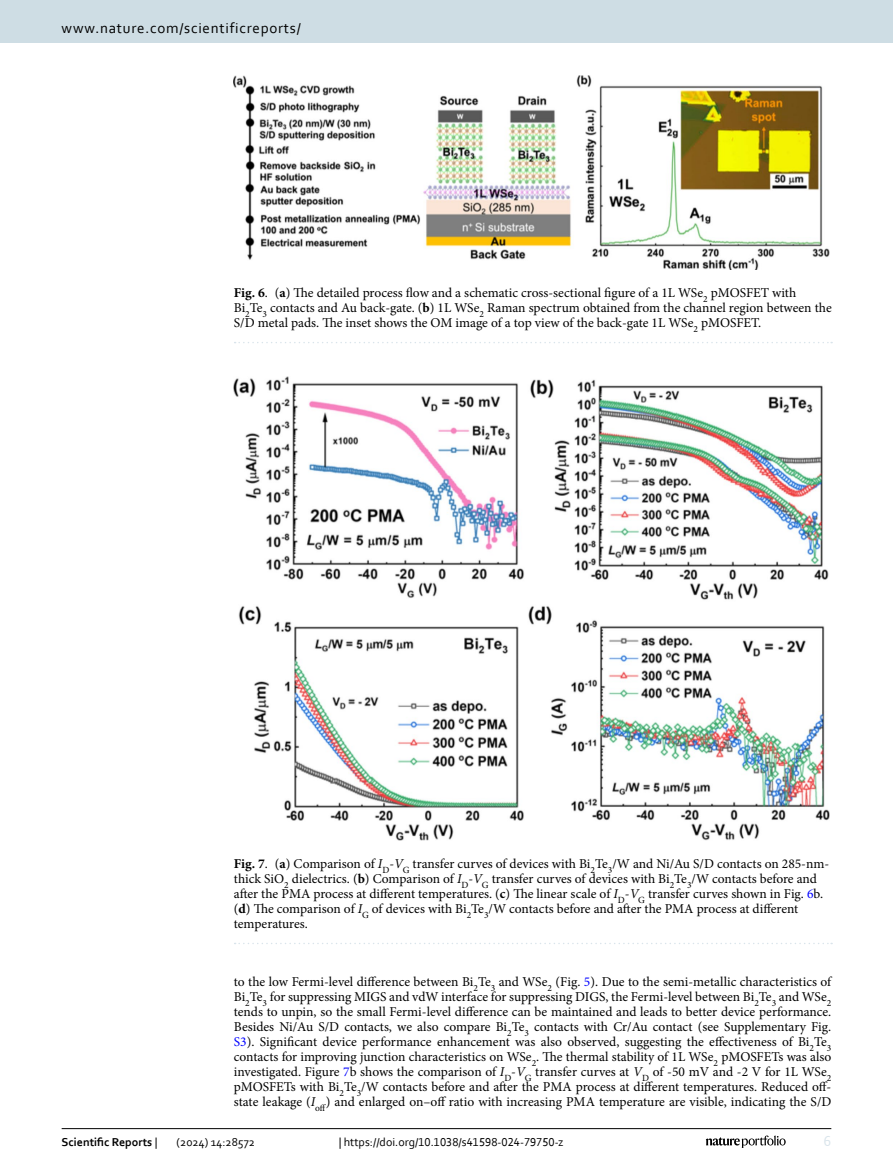
<style>
.page{position:relative;width:893px;height:1174px;background:#fff}
.page>*{position:absolute;margin:0;border:0;box-sizing:border-box;transform-origin:0 0}
.t1{font:15px "Corbel";letter-spacing:.05em;color:#000}
.t2{font:15px "Corbel";color:#d9e4eb}
.Body_Text_Indent{font:13.5px/15px "Minion Pro";color:#000;text-align:justify}
.Figure_Caption{font:13.5px/15px "Minion Pro";color:#000}
.t3{font:12px "Corbel";color:#000}
.t4{font:700 12px "Corbel";color:#000}
.s1{font-weight:700}
.s2{font-style:italic}
.s3{color:#00f}
.s4{font-weight:400}
</style>
<div class="page">
<img style="left:234px;top:377px;width:595px;height:463px">
<svg style="left:235px;top:943px;width:597px;height:1px"></svg>
<img style="left:234px;top:76px;width:595px;height:193px">
<svg style="left:235px;top:342px;width:597px;height:1px"></svg>
<hr style="left:62px;top:1128px;width:769px;height:1px;background:#000">
<svg style="left:706px;top:1135px;width:80px;height:12px"></svg>
<div style="left:0;top:0;width:893px;height:43px;background:#cedde4"></div>
<p class="t1" style="left:62px;top:18px;width:241px">www.nature.com/scientificreports/</p>
<p class="Figure_Caption" style="left:234px;top:285px;width:599px"><span class="s1">Fig. 6</span>. (<span class="s1">a</span>) The detailed process flow and a schematic cross-sectional figure of a 1L WSe<sub>2</sub> pMOSFET with<br>Bi<sub>2</sub>Te<sub>3</sub> contacts and Au back-gate. (<span class="s1">b</span>) 1L WSe<sub>2</sub> Raman spectrum obtained from the channel region between the<br>S/D metal pads. The inset shows the OM image of a top view of the back-gate 1L WSe<sub>2</sub> pMOSFET.</p>
<p class="Figure_Caption" style="left:234px;top:856px;width:597px"><span class="s1">Fig. 7</span>. (<span class="s1">a</span>) Comparison of <span class="s2">I</span><sub>D</sub>-<span class="s2">V</span><sub>G</sub> transfer curves of devices with Bi<sub>2</sub>Te<sub>3</sub>/W and Ni/Au S/D contacts on 285-nm&shy;thick SiO<sub>2</sub> dielectrics. (<span class="s1">b</span>) Comparison of <span class="s2">I</span><sub>D</sub>-<span class="s2">V</span><sub>G</sub> transfer curves of devices with Bi<sub>2</sub>Te<sub>3</sub>/W contacts before and after the PMA process at different temperatures. (<span class="s1">c</span>) The linear scale of <span class="s2">I</span><sub>D</sub>-<span class="s2">V</span><sub>G</sub> transfer curves shown in Fig. <span class="s3">6</span>b. (<span class="s1">d</span>) The comparison of <span class="s2">I</span><sub>G</sub> of devices with Bi<sub>2</sub>Te<sub>3</sub>/W contacts before and after the PMA process at different temperatures.</p>
<p class="Body_Text_Indent" style="left:234px;top:974px;width:599px">to the low Fermi-level difference between Bi<sub>2</sub>Te<sub>3</sub> and WSe<sub>2</sub> (Fig. <span class="s3">5</span>). Due to the semi-metallic characteristics of Bi<sub>2</sub>Te<sub>3</sub> for suppressing MIGS and vdW interface for suppressing DIGS, the Fermi-level between Bi<sub>2</sub>Te<sub>3</sub> and WSe<sub>2 </sub>tends to unpin, so the small Fermi-level difference can be maintained and leads to better device performance.<br>Besides Ni/Au S/D contacts, we also compare Bi<sub>2</sub>Te<sub>3</sub> contacts with Cr/Au contact (see Supplementary Fig.<br><span class="s3">S3</span>). Significant device performance enhancement was also observed, suggesting the effectiveness of Bi<sub>2</sub>Te<sub>3 </sub>contacts for improving junction characteristics on WSe<sub>2</sub>. The thermal stability of 1L WSe<sub>2</sub> pMOSFETs was also investigated. Figure <span class="s3">7</span>b shows the comparison of <span class="s2">I</span><sub>D</sub>-<span class="s2">V</span><sub>G</sub> transfer curves at <span class="s2">V</span><sub>D</sub> of -50 mV and -2 V for 1L WSe<sub>2 </sub>pMOSFETs with Bi<sub>2</sub>Te<sub>3</sub>/W contacts before and after the PMA process at different temperatures. Reduced off&shy;state leakage (<span class="s2">I</span><sub>off</sub>) and enlarged on–off ratio with increasing PMA temperature are visible, indicating the S/D</p>
<p class="t4" style="left:62px;top:1134px;width:97px">Scientific Reports <span class="s4">|</span></p>
<p class="t3" style="left:177px;top:1134px;width:80px">(2024) 14:28572</p>
<p class="t3" style="left:339px;top:1134px;width:226px">| https://doi.org/10.1038/s41598-024-79750-z</p>
<p class="t2" style="left:824px;top:1132px;width:9px">6</p>
</div>
